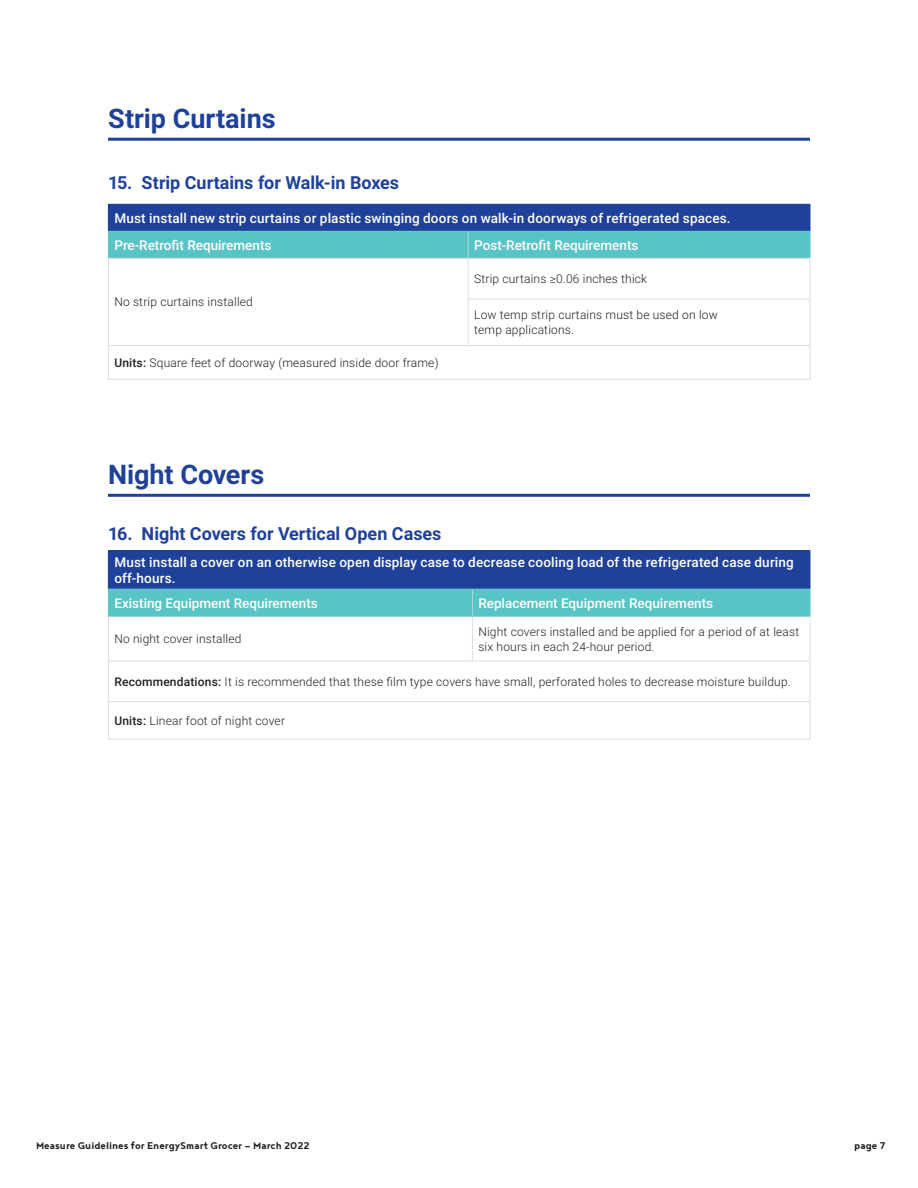
<style>
.page{position:relative;width:918px;height:1188px;background:#fff}
.page>*{position:absolute;margin:0;border:0;box-sizing:border-box;transform-origin:0 0}
.t1{font:700 27px "Roboto";color:#20419a}
.t2{font:700 18px "Roboto";color:#20419a}
.t3{font:500 13.5px/16.2px "Roboto";letter-spacing:.01em;color:#fff}
.t4{font:300 12px/15px "Roboto";letter-spacing:.015em;color:#231f20}
.t5{font:700 12px "Noyh";color:#231f20}
.s1{font-weight:500}
</style>
<div class="page">
<hr style="left:108px;top:204px;width:360px;height:1px;background:#20419a">
<hr style="left:468px;top:204px;width:342px;height:1px;background:#20419a">
<svg style="left:108px;top:205px;width:703px;height:53px;background:#3e84b0"></svg>
<hr style="left:108px;top:258px;width:360px;height:1px;background:#dbdcde">
<hr style="left:108px;top:259px;width:1px;height:40px;background:#dbdcde">
<hr style="left:468px;top:258px;width:342px;height:1px;background:#dbdcde">
<hr style="left:468px;top:259px;width:1px;height:40px;background:#dbdcde">
<hr style="left:810px;top:259px;width:1px;height:40px;background:#dbdcde">
<hr style="left:108px;top:299px;width:1px;height:46px;background:#dbdcde">
<hr style="left:468px;top:299px;width:342px;height:1px;background:#dbdcde">
<hr style="left:468px;top:299px;width:1px;height:46px;background:#dbdcde">
<hr style="left:810px;top:299px;width:1px;height:46px;background:#dbdcde">
<hr style="left:108px;top:345px;width:360px;height:1px;background:#dbdcde">
<hr style="left:108px;top:346px;width:1px;height:33px;background:#dbdcde">
<hr style="left:468px;top:345px;width:342px;height:1px;background:#dbdcde">
<hr style="left:810px;top:346px;width:1px;height:33px;background:#dbdcde">
<hr style="left:108px;top:379px;width:360px;height:1px;background:#dbdcde">
<hr style="left:468px;top:379px;width:342px;height:1px;background:#dbdcde">
<div style="left:108px;top:551px;width:702px;height:38px;background:#20419a"></div>
<hr style="left:108px;top:550px;width:364px;height:1px;background:#20419a">
<hr style="left:472px;top:550px;width:338px;height:1px;background:#20419a">
<hr style="left:810px;top:551px;width:1px;height:38px;background:#20419a">
<hr style="left:108px;top:616px;width:1px;height:45px;background:#dbdcde">
<hr style="left:472px;top:616px;width:1px;height:45px;background:#dbdcde">
<hr style="left:810px;top:616px;width:1px;height:45px;background:#dbdcde">
<hr style="left:108px;top:661px;width:364px;height:1px;background:#dbdcde">
<hr style="left:108px;top:661px;width:1px;height:40px;background:#dbdcde">
<hr style="left:472px;top:661px;width:338px;height:1px;background:#dbdcde">
<hr style="left:810px;top:661px;width:1px;height:40px;background:#dbdcde">
<hr style="left:108px;top:701px;width:364px;height:1px;background:#dbdcde">
<hr style="left:108px;top:702px;width:1px;height:37px;background:#dbdcde">
<hr style="left:472px;top:701px;width:338px;height:1px;background:#dbdcde">
<hr style="left:810px;top:702px;width:1px;height:37px;background:#dbdcde">
<hr style="left:108px;top:739px;width:364px;height:1px;background:#dbdcde">
<hr style="left:472px;top:739px;width:338px;height:1px;background:#dbdcde">
<hr style="left:108px;top:616px;width:364px;height:1px;background:#59c4c6">
<hr style="left:472px;top:616px;width:338px;height:1px;background:#59c4c6">
<div style="left:108px;top:589px;width:703px;height:27px;background:#59c4c6"></div>
<hr style="left:108px;top:138px;width:702px;height:3px;background:#20419a">
<hr style="left:108px;top:494px;width:702px;height:3px;background:#20419a">
<p class="t1" style="left:108px;top:99px;width:169px">Strip Curtains</p>
<p class="t2" style="left:108px;top:170px;width:293px">15. Strip Curtains for Walk-in Boxes</p>
<p class="t3" style="left:114px;top:209px;width:618px">Must install new strip curtains or plastic swinging doors on walk-in doorways of refrigerated spaces.</p>
<p class="t3" style="left:114px;top:236px;width:159px">Pre-Retrofit Requirements</p>
<p class="t3" style="left:474px;top:236px;width:166px">Post-Retrofit Requirements</p>
<p class="t4" style="left:114px;top:294px;width:140px">No strip curtains installed</p>
<p class="t4" style="left:114px;top:355px;width:326px"><span class="s1">Units:</span> Square feet of doorway (measured inside door frame)</p>
<p class="t4" style="left:474px;top:271px;width:175px">Strip curtains ≥0.06 inches thick</p>
<p class="t4" style="left:474px;top:307px;width:245px">Low temp strip curtains must be used on low temp applications.</p>
<p class="t1" style="left:108px;top:455px;width:158px">Night Covers</p>
<p class="t2" style="left:108px;top:521px;width:335px">16. Night Covers for Vertical Open Cases</p>
<p class="t3" style="left:114px;top:554px;width:681px">Must install a cover on an otherwise open display case to decrease cooling load of the refrigerated case during off-hours.</p>
<p class="t3" style="left:114px;top:594px;width:205px">Existing Equipment Requirements</p>
<p class="t3" style="left:478px;top:594px;width:236px">Replacement Equipment Requirements</p>
<p class="t4" style="left:114px;top:631px;width:129px">No night cover installed</p>
<p class="t4" style="left:478px;top:623px;width:322px">Night covers installed and be applied for a period of at least six hours in each 24-hour period.</p>
<p class="t4" style="left:114px;top:674px;width:678px"><span class="s1">Recommendations:</span> It is recommended that these film type covers have small, perforated holes to decrease moisture buildup.</p>
<p class="t4" style="left:114px;top:713px;width:172px"><span class="s1">Units:</span> Linear foot of night cover</p>
<p class="t5" style="left:36px;top:1138px;width:275px">Measure Guidelines for EnergySmart Grocer — March 2022</p>
<p class="t5" style="left:854px;top:1138px;width:33px">page 7</p>
</div>
